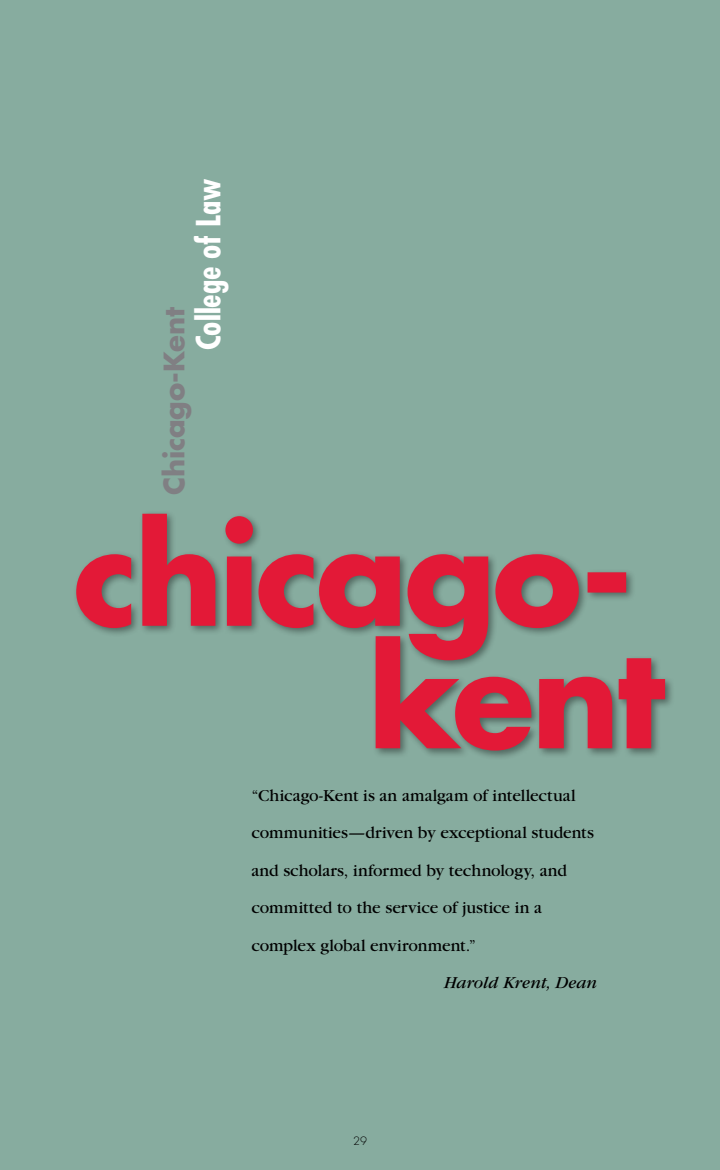
<style>
.page{position:relative;width:720px;height:1170px;background:#87ac9f}
.page>*{position:absolute;margin:0;border:0;box-sizing:border-box;transform-origin:0 0}
.t1{font:700 condensed 32.5px "Futura";color:#fff}
.t2{font:700 27.5px "Futura";letter-spacing:-.01em;color:#807f83}
.t3{font:17.5px/37.5px "Garamond";letter-spacing:-.005em;color:#000}
.t4{font:italic 17.5px "Garamond";color:#000}
.t5{font:300 11.25px "Futura";color:#000}
</style>
<div class="page">
<svg style="left:376px;top:658px;width:289px;height:93px"></svg>
<svg style="left:76px;top:514px;width:550px;height:146px"></svg>
<h1 class="t1" style="left:188px;top:350px;width:173px;rotate:-90deg">College of Law</h1>
<h2 class="t2" style="left:155px;top:495px;width:189px;rotate:-90deg">Chicago-Kent</h2>
<p class="t3" style="left:252px;top:777px;width:344px">“Chicago-Kent is an amalgam of intellectual communities—driven by exceptional students and scholars, informed by technology, and committed to the service of justice in a complex global environment.”</p>
<p class="t4" style="left:444px;top:974px;width:154px">Harold Krent, Dean</p>
<p class="t5" style="left:353px;top:1134px;width:15px">29</p>
</div>
